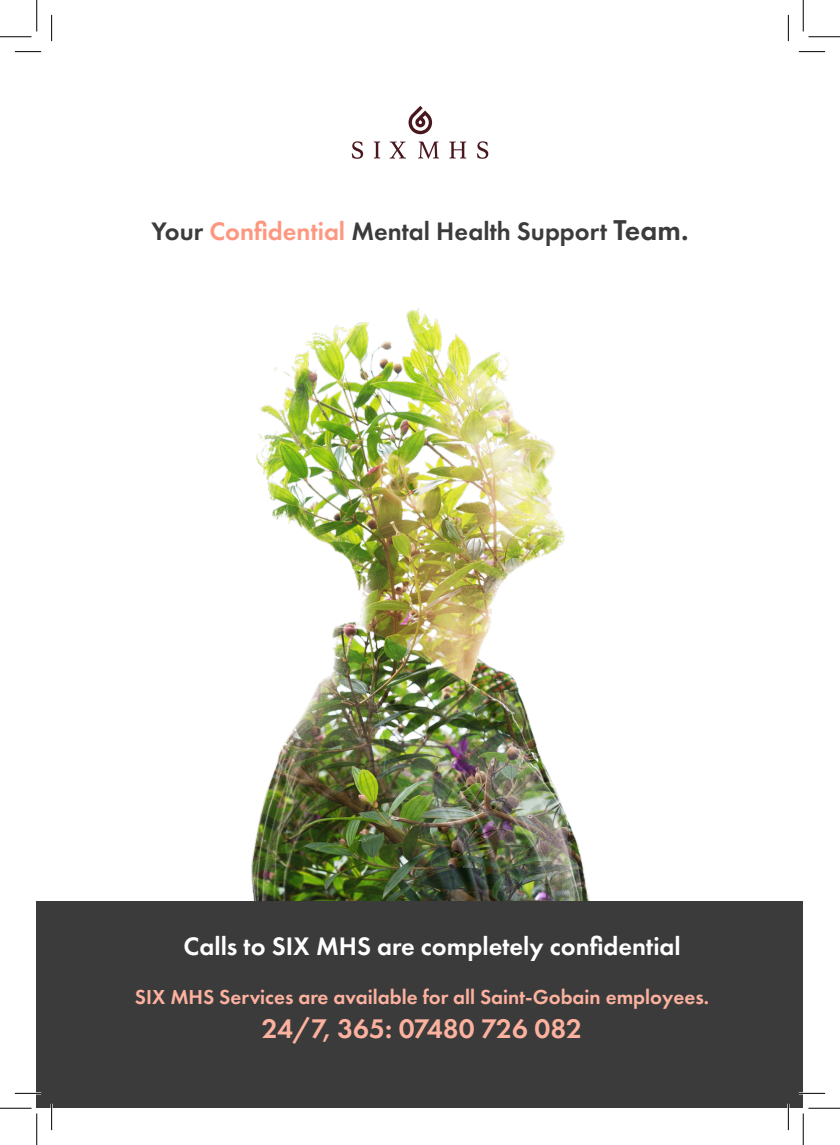
<style>
.page{position:relative;width:840px;height:1145px;background:#fff}
.page>*{position:absolute;margin:0;border:0;box-sizing:border-box;transform-origin:0 0}
.t1{font:600 28px "Futura PT";color:#fdb29f}
.t2{font:600 26.25px "Futura PT";color:#3b3b3b}
.t3{font:600 26.25px "Futura PT";color:#fff}
.t4{font:600 21px "Futura PT";color:#fdb29f}
.s1{color:#fd9780}
.s2{font-size:29.75px}
</style>
<div class="page">
<img style="left:220px;top:308px;width:402px;height:594px">
<div style="left:37px;top:902px;width:766px;height:206px;background:#3b3b3b"></div>
<svg style="left:352px;top:141px;width:11px;height:18px"></svg>
<svg style="left:374px;top:141px;width:6px;height:17px"></svg>
<svg style="left:390px;top:142px;width:16px;height:17px"></svg>
<svg style="left:418px;top:141px;width:21px;height:18px"></svg>
<svg style="left:449px;top:142px;width:17px;height:17px"></svg>
<svg style="left:477px;top:141px;width:11px;height:18px"></svg>
<svg style="left:408px;top:106px;width:24px;height:28px"></svg>
<hr style="left:15px;top:1092px;width:26px;height:2px;background:#fff">
<hr style="left:799px;top:1092px;width:26px;height:2px;background:#fff">
<hr style="left:51px;top:1104px;width:2px;height:26px;background:#fff">
<hr style="left:787px;top:1104px;width:2px;height:26px;background:#fff">
<svg style="left:15px;top:51px;width:26px;height:1px"></svg>
<svg style="left:799px;top:51px;width:26px;height:1px"></svg>
<svg style="left:15px;top:1093px;width:26px;height:1px"></svg>
<svg style="left:799px;top:1093px;width:26px;height:1px"></svg>
<svg style="left:51px;top:15px;width:1px;height:26px"></svg>
<svg style="left:51px;top:1104px;width:1px;height:26px"></svg>
<svg style="left:788px;top:15px;width:1px;height:26px"></svg>
<svg style="left:788px;top:1104px;width:1px;height:26px"></svg>
<hr style="left:0;top:36px;width:32px;height:1px;background:#000">
<hr style="left:808px;top:36px;width:32px;height:1px;background:#000">
<hr style="left:0;top:1108px;width:32px;height:1px;background:#000">
<hr style="left:808px;top:1108px;width:32px;height:1px;background:#000">
<hr style="left:36px;top:0;width:1px;height:31px;background:#000">
<hr style="left:36px;top:1113px;width:1px;height:32px;background:#000">
<hr style="left:803px;top:0;width:1px;height:31px;background:#000">
<hr style="left:803px;top:1113px;width:1px;height:32px;background:#000">
<p class="t2" style="left:151px;top:214px;width:538px">Your <span class="s1">Confidential</span> Mental Health Support <span class="s2">Team.</span></p>
<p class="t3" style="left:184px;top:930px;width:499px">Calls to SIX MHS are completely confidential</p>
<p class="t4" style="left:135px;top:984px;width:576px">SIX MHS Services are available for all Saint-Gobain employees.</p>
<p class="t1" style="left:262px;top:1011px;width:322px">24/7, 365: 07480 726 082</p>
</div>
